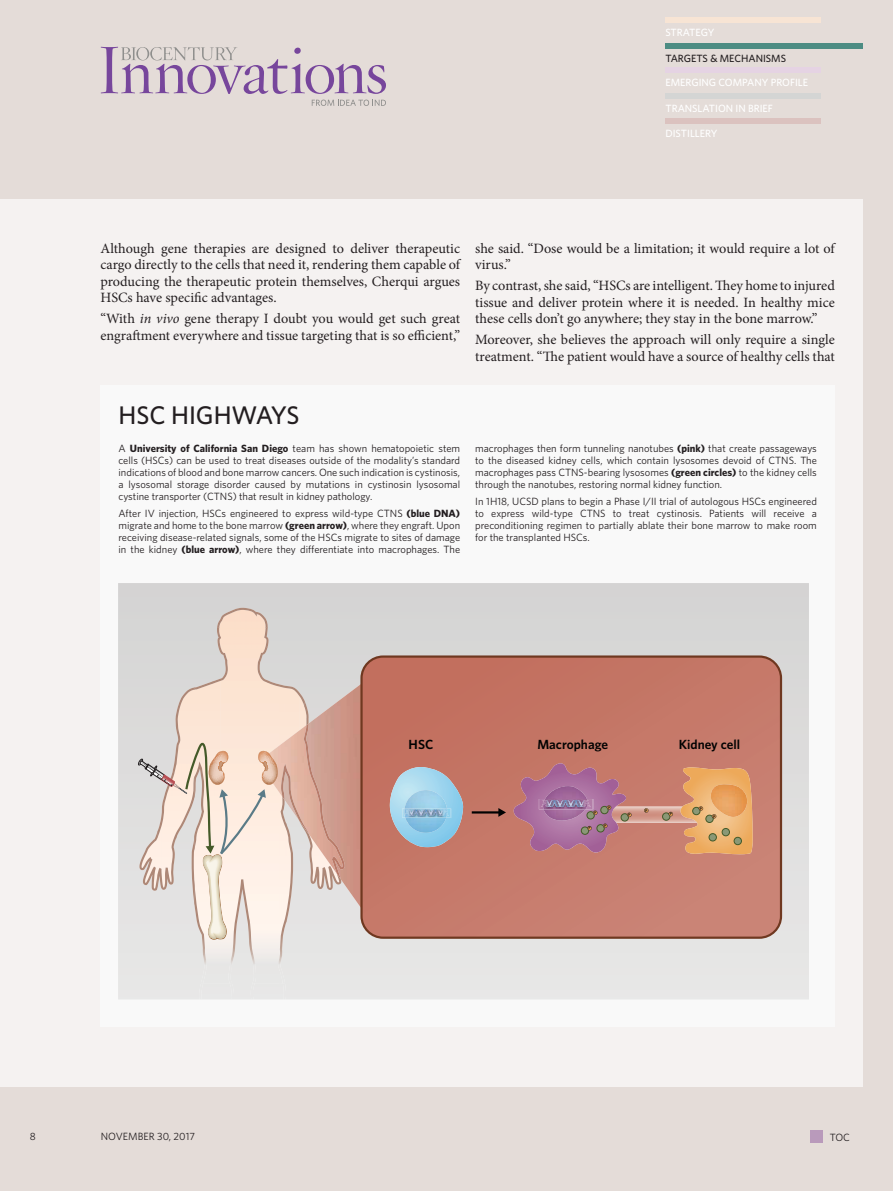
<style>
.page{position:relative;width:893px;height:1191px;background:#e4dcd8}
.page>*{position:absolute;margin:0;border:0;box-sizing:border-box;transform-origin:0 0}
.title-sidebar-chart{font:500 25.5px "Whitney";color:#231e20}
.body_text{font:14.25px/16.5px "Minion Pro";color:#231e20}
.t1{font:600 13.2px "Whitney";color:#010202}
.chart_body_text{font:10.5px/12px "Whitney";color:#231e20;text-align:justify}
.t2{font:500 10.5px "Whitney";color:#fff}
.t3{font:500 10.5px "Whitney";color:#231e20}
.t4{font:700 3.75px "Whitney";color:#211d1e}
.s1{font-style:italic}
.s2{font-weight:700}
</style>
<div class="page">
<svg style="left:101px;top:47px;width:285px;height:47px"></svg>
<svg style="left:312px;top:100px;width:74px;height:6px"></svg>
<div style="left:0;top:199px;width:863px;height:887px;background:#f5f2f1"></div>
<div style="left:665px;top:68px;width:156px;height:5px;background:#e5d3e3"></div>
<div style="left:665px;top:93px;width:156px;height:5px;background:#d4d5d4"></div>
<div style="left:665px;top:119px;width:156px;height:5px;background:#dbc2bf"></div>
<div style="left:665px;top:18px;width:156px;height:5px;background:#f7e4d4"></div>
<div style="left:811px;top:1130px;width:12px;height:13px;background:#b99abb"></div>
<div style="left:665px;top:43px;width:198px;height:5px;background:#4c8c83"></div>
<div style="left:100px;top:385px;width:735px;height:186px;background:#f9f9f9"></div>
<svg style="left:286px;top:583px;width:523px;height:416px;fill:#d8d8d7"></svg>
<img style="left:286px;top:923px;width:5px;height:60px">
<img style="left:286px;top:680px;width:19px;height:3px">
<img style="left:286px;top:908px;width:19px;height:15px">
<img style="left:286px;top:683px;width:74px;height:225px">
<img style="left:286px;top:725px;width:18px;height:148px">
<img style="left:304px;top:724px;width:41px;height:155px">
<svg style="left:362px;top:656px;width:419px;height:281px;background:#c37c6e"></svg>
<div style="left:360px;top:655px;width:422px;height:283px;border:2px solid #6f3820;border-radius:22px"></div>
<img style="left:632px;top:806px;width:48px;height:16px">
<svg style="left:404px;top:767px;width:17px;height:5px"></svg>
<img style="left:405px;top:790px;width:21px;height:18px">
<img style="left:405px;top:817px;width:41px;height:1px">
<img style="left:402px;top:808px;width:49px;height:9px">
<img style="left:404px;top:808px;width:43px;height:1px">
<svg style="left:403px;top:809px;width:46px;height:7px"></svg>
<svg style="left:644px;top:808px;width:4px;height:4px"></svg>
<svg style="left:680px;top:767px;width:73px;height:87px;background:#e5a76a"></svg>
<svg style="left:514px;top:766px;width:118px;height:87px;background:#b1748c"></svg>
<div style="left:662px;top:813px;width:8px;height:7px;background:#8a9876;border-radius:50%"></div>
<div style="left:662px;top:812px;width:8px;height:8px;border:1px solid #445a29;border-radius:50%"></div>
<svg style="left:669px;top:812px;width:4px;height:4px"></svg>
<div style="left:709px;top:833px;width:7px;height:8px;background:#8a9876;border-radius:50%"></div>
<div style="left:709px;top:833px;width:8px;height:8px;border:1px solid #445a29;border-radius:50%"></div>
<div style="left:722px;top:828px;width:7px;height:8px;background:#8a9876;border-radius:50%"></div>
<div style="left:722px;top:828px;width:8px;height:8px;border:1px solid #445a29;border-radius:50%"></div>
<div style="left:734px;top:837px;width:7px;height:7px;background:#8a9876;border-radius:50%"></div>
<div style="left:734px;top:837px;width:8px;height:8px;border:1px solid #445a29;border-radius:50%"></div>
<svg style="left:118px;top:583px;width:168px;height:416px"></svg>
<hr style="left:472px;top:811px;width:28px;height:2px;background:#010202">
<svg style="left:498px;top:808px;width:8px;height:9px"></svg>
<p class="t2" style="left:665px;top:26px;width:51px">STRATEGY</p>
<p class="t3" style="left:665px;top:51px;width:122px">TARGETS &amp; MECHANISMS</p>
<p class="t2" style="left:665px;top:76px;width:144px">EMERGING COMPANY PROFILE</p>
<p class="t2" style="left:665px;top:101px;width:109px">TRANSLATION IN BRIEF</p>
<p class="t2" style="left:665px;top:127px;width:54px">DISTILLERY</p>
<p class="body_text" style="left:100px;top:240px;width:361px;text-align:justify">Although gene therapies are designed to deliver therapeutic cargo directly to the cells that need it, rendering them capable of producing the therapeutic protein themselves, Cherqui argues HSCs have specific advantages.</p>
<p class="body_text" style="left:100px;top:310px;width:361px">“With <span class="s1">in vivo</span> gene therapy I doubt you would get such great engraftment everywhere and tissue targeting that is so efficient,”</p>
<p class="body_text" style="left:475px;top:240px;width:361px">she said. “Dose would be a limitation; it would require a lot of virus.”</p>
<p class="body_text" style="left:475px;top:277px;width:361px;text-align:justify">By contrast, she said, “HSCs are intelligent. They home to injured tissue and deliver protein where it is needed. In healthy mice these cells don’t go anywhere; they stay in the bone marrow.”</p>
<p class="body_text" style="left:475px;top:331px;width:361px">Moreover, she believes the approach will only require a single treatment. “The patient would have a source of healthy cells that</p>
<p class="title-sidebar-chart" style="left:118px;top:398px;width:183px">HSC HIGHWAYS</p>
<p class="chart_body_text" style="left:118px;top:442px;width:343px">A <span class="s2">University of California San Diego</span> team has shown hematopoietic stem cells (HSCs) can be used to treat diseases outside of the modality’s standard indications of blood and bone marrow cancers. One such indication is cystinosis, a lysosomal storage disorder caused by mutations in cystinosin lysosomal cystine transporter (CTNS) that result in kidney pathology.</p>
<p class="chart_body_text" style="left:118px;top:507px;width:343px">After IV injection, HSCs engineered to express wild-type CTNS <span class="s2">(blue DNA) </span>migrate and home to the bone marrow <span class="s2">(green arrow)</span>, where they engraft. Upon receiving disease-related signals, some of the HSCs migrate to sites of damage in the kidney <span class="s2">(blue arrow)</span>, where they differentiate into macrophages. The</p>
<p class="chart_body_text" style="left:475px;top:442px;width:343px">macrophages then form tunneling nanotubes <span class="s2">(pink)</span> that create passageways to the diseased kidney cells, which contain lysosomes devoid of CTNS. The macrophages pass CTNS-bearing lysosomes <span class="s2">(green circles)</span> to the kidney cells through the nanotubes, restoring normal kidney function.</p>
<p class="chart_body_text" style="left:475px;top:495px;width:343px">In 1H18, UCSD plans to begin a Phase I/II trial of autologous HSCs engineered to express wild-type CTNS to treat cystinosis. Patients will receive a preconditioning regimen to partially ablate their bone marrow to make room for the transplanted HSCs.</p>
<p class="t1" style="left:409px;top:735px;width:26px">HSC</p>
<p class="t1" style="left:537px;top:735px;width:72px">Macrophage</p>
<p class="t1" style="left:679px;top:735px;width:63px">Kidney cell</p>
<p class="t4" style="left:594px;top:810px;width:4px">P</p>
<p class="t4" style="left:588px;top:825px;width:4px">P</p>
<p class="t4" style="left:608px;top:805px;width:4px">P</p>
<p class="t4" style="left:604px;top:823px;width:4px">P</p>
<p class="t4" style="left:628px;top:812px;width:4px">P</p>
<p class="t4" style="left:645px;top:808px;width:4px">P</p>
<p class="t4" style="left:670px;top:811px;width:4px">P</p>
<p class="t4" style="left:700px;top:806px;width:4px">P</p>
<p class="t4" style="left:713px;top:814px;width:4px">P</p>
<p class="chart_body_text" style="left:30px;top:1130px;width:7px">8</p>
<p class="chart_body_text" style="left:101px;top:1130px;width:96px">November 30, 2017</p>
<p class="chart_body_text" style="left:830px;top:1130px;width:22px">TOC</p>
</div>
